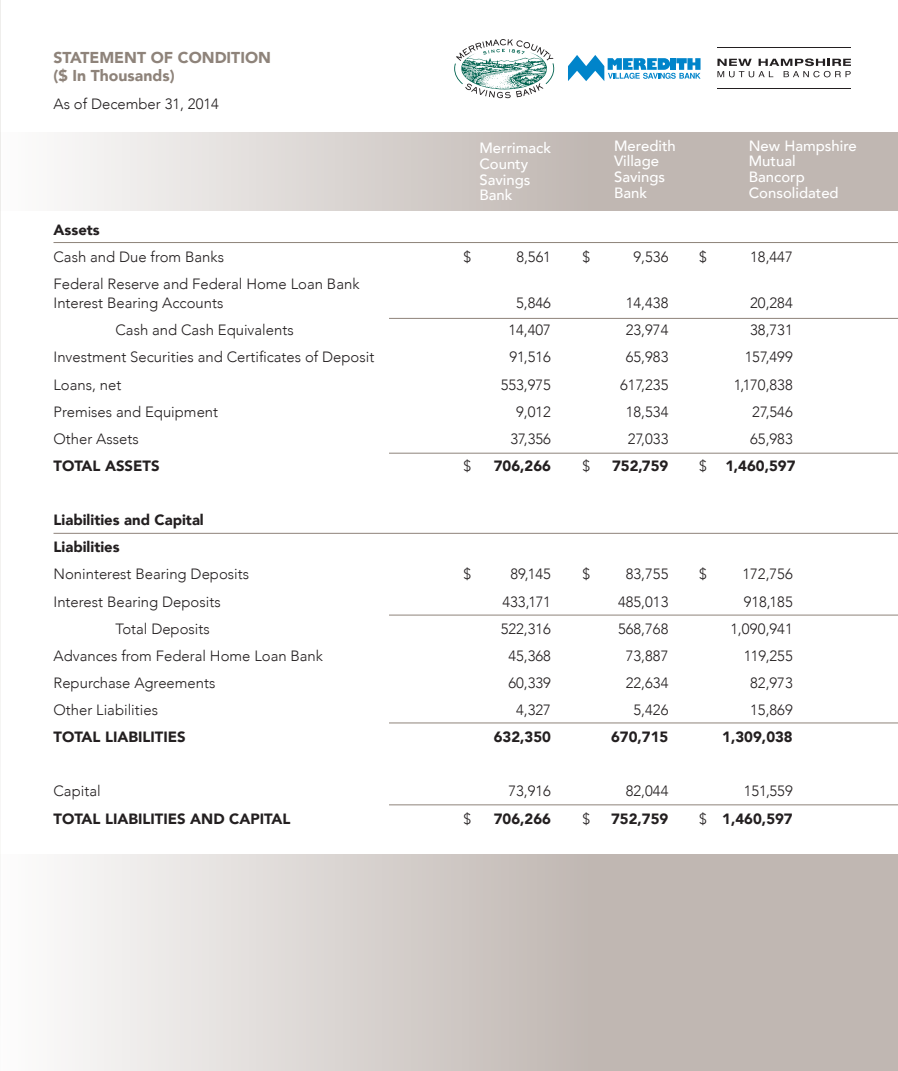
<style>
.page{position:relative;width:898px;height:1071px;background:#fff}
.page>*{position:absolute;margin:0;border:0;box-sizing:border-box;transform-origin:0 0}
.t1{font:900 15.75px/17.5px "Avenir";color:#8e837a}
.t2{font:300 14.88px/19.2px "Avenir";color:#231f20}
.t3{font:900 14.88px "Avenir";color:#231f20}
.t4{font:500 14.88px/15.8px "Avenir";color:#fff}
.s1{font-weight:300}
</style>
<div class="page">
<hr style="left:0;top:0;width:1px;height:1071px;background:#efeeec">
<svg style="left:68px;top:132px;width:829px;height:78px;background:#d1cac6"></svg>
<hr style="left:389px;top:804px;width:508px;height:1px;background:#8e837a">
<hr style="left:389px;top:723px;width:508px;height:1px;background:#8e837a">
<hr style="left:389px;top:615px;width:508px;height:1px;background:#8e837a">
<svg style="left:454px;top:39px;width:100px;height:59px"></svg>
<svg style="left:568px;top:55px;width:132px;height:26px"></svg>
<svg style="left:717px;top:59px;width:133px;height:18px"></svg>
<hr style="left:717px;top:88px;width:133px;height:1px;background:#231f20">
<hr style="left:717px;top:47px;width:133px;height:1px;background:#231f20">
<svg style="left:0;top:854px;width:897px;height:217px;background:#d4ceca"></svg>
<hr style="left:389px;top:453px;width:508px;height:1px;background:#8e837a">
<hr style="left:389px;top:318px;width:508px;height:1px;background:#8e837a">
<hr style="left:53px;top:533px;width:844px;height:1px;background:#8e837a">
<hr style="left:53px;top:242px;width:844px;height:1px;background:#8e837a">
<p class="t1" style="left:53px;top:48px;width:219px">STATEMENT OF CONDITION ($ In Thousands)</p>
<p class="t2" style="left:53px;top:95px;width:167px">As of December 31, 2014</p>
<p class="t4" style="left:479px;top:139px;width:73px">Merrimack<br>County<br>Savings<br>Bank</p>
<p class="t4" style="left:613px;top:137px;width:63px">Meredith<br>Village<br>Savings<br>Bank</p>
<p class="t4" style="left:748px;top:137px;width:109px">New Hampshire<br>Mutual<br>Bancorp<br>Consolidated</p>
<p class="t3" style="left:53px;top:217px;width:48px">Assets</p>
<p class="t2" style="left:53px;top:247px;width:172px">Cash and Due from Banks</p>
<p class="t2" style="left:463px;top:247px;width:9px">$</p>
<p class="t2" style="left:516px;top:247px;width:36px">8,561</p>
<p class="t2" style="left:582px;top:247px;width:9px">$</p>
<p class="t2" style="left:633px;top:247px;width:36px">9,536</p>
<p class="t2" style="left:698px;top:247px;width:9px">$</p>
<p class="t2" style="left:749px;top:247px;width:44px">18,447</p>
<p class="t2" style="left:53px;top:274px;width:307px">Federal Reserve and Federal Home Loan Bank<br>Interest Bearing Accounts</p>
<p class="t2" style="left:516px;top:294px;width:36px">5,846</p>
<p class="t2" style="left:625px;top:294px;width:44px">14,438</p>
<p class="t2" style="left:749px;top:294px;width:44px">20,284</p>
<p class="t2" style="left:115px;top:321px;width:180px">Cash and Cash Equivalents</p>
<p class="t2" style="left:508px;top:321px;width:44px">14,407</p>
<p class="t2" style="left:625px;top:321px;width:44px">23,974</p>
<p class="t2" style="left:749px;top:321px;width:44px">38,731</p>
<p class="t2" style="left:53px;top:348px;width:322px">Investment Securities and Certificates of Deposit</p>
<p class="t2" style="left:509px;top:348px;width:43px">91,516</p>
<p class="t2" style="left:625px;top:348px;width:44px">65,983</p>
<p class="t2" style="left:744px;top:348px;width:49px">157,499</p>
<p class="t2" style="left:53px;top:375px;width:69px">Loans, net</p>
<p class="t2" style="left:500px;top:375px;width:52px">553,975</p>
<p class="t2" style="left:620px;top:375px;width:50px">617,235</p>
<p class="t2" style="left:733px;top:375px;width:61px">1,170,838</p>
<p class="t2" style="left:53px;top:402px;width:166px">Premises and Equipment</p>
<p class="t2" style="left:516px;top:402px;width:36px">9,012</p>
<p class="t2" style="left:625px;top:402px;width:44px">18,534</p>
<p class="t2" style="left:751px;top:402px;width:42px">27,546</p>
<p class="t2" style="left:53px;top:429px;width:87px">Other Assets</p>
<p class="t2" style="left:510px;top:429px;width:42px">37,356</p>
<p class="t2" style="left:627px;top:429px;width:42px">27,033</p>
<p class="t2" style="left:749px;top:429px;width:44px">65,983</p>
<p class="t3" style="left:53px;top:453px;width:108px">TOTAL ASSETS</p>
<p class="t2" style="left:463px;top:456px;width:9px">$</p>
<p class="t3" style="left:493px;top:453px;width:59px">706,266</p>
<p class="t2" style="left:582px;top:456px;width:9px">$</p>
<p class="t3" style="left:612px;top:453px;width:58px">752,759</p>
<p class="t3" style="left:698px;top:453px;width:98px"><span class="s1">$</span> 1,460,597</p>
<p class="t3" style="left:53px;top:507px;width:152px">Liabilities and Capital</p>
<p class="t3" style="left:53px;top:534px;width:68px">Liabilities</p>
<p class="t2" style="left:53px;top:565px;width:197px">Noninterest Bearing Deposits</p>
<p class="t2" style="left:463px;top:565px;width:9px">$</p>
<p class="t2" style="left:510px;top:565px;width:42px">89,145</p>
<p class="t2" style="left:582px;top:565px;width:9px">$</p>
<p class="t2" style="left:625px;top:565px;width:44px">83,755</p>
<p class="t2" style="left:698px;top:565px;width:9px">$</p>
<p class="t2" style="left:742px;top:565px;width:52px">172,756</p>
<p class="t2" style="left:53px;top:592px;width:169px">Interest Bearing Deposits</p>
<p class="t2" style="left:502px;top:592px;width:50px">433,171</p>
<p class="t2" style="left:617px;top:592px;width:52px">485,013</p>
<p class="t2" style="left:743px;top:592px;width:51px">918,185</p>
<p class="t2" style="left:115px;top:619px;width:96px">Total Deposits</p>
<p class="t2" style="left:500px;top:619px;width:52px">522,316</p>
<p class="t2" style="left:617px;top:619px;width:52px">568,768</p>
<p class="t2" style="left:730px;top:619px;width:64px">1,090,941</p>
<p class="t2" style="left:53px;top:646px;width:271px">Advances from Federal Home Loan Bank</p>
<p class="t2" style="left:508px;top:646px;width:44px">45,368</p>
<p class="t2" style="left:625px;top:646px;width:44px">73,887</p>
<p class="t2" style="left:743px;top:646px;width:50px">119,255</p>
<p class="t2" style="left:53px;top:673px;width:163px">Repurchase Agreements</p>
<p class="t2" style="left:508px;top:673px;width:44px">60,339</p>
<p class="t2" style="left:625px;top:673px;width:44px">22,634</p>
<p class="t2" style="left:749px;top:673px;width:44px">82,973</p>
<p class="t2" style="left:53px;top:700px;width:106px">Other Liabilities</p>
<p class="t2" style="left:516px;top:700px;width:36px">4,327</p>
<p class="t2" style="left:633px;top:700px;width:36px">5,426</p>
<p class="t2" style="left:749px;top:700px;width:44px">15,869</p>
<p class="t3" style="left:53px;top:724px;width:134px">TOTAL LIABILITIES</p>
<p class="t3" style="left:493px;top:724px;width:59px">632,350</p>
<p class="t3" style="left:610px;top:724px;width:59px">670,715</p>
<p class="t3" style="left:722px;top:724px;width:72px">1,309,038</p>
<p class="t2" style="left:53px;top:782px;width:49px">Capital</p>
<p class="t2" style="left:508px;top:782px;width:44px">73,916</p>
<p class="t2" style="left:625px;top:782px;width:44px">82,044</p>
<p class="t2" style="left:743px;top:782px;width:51px">151,559</p>
<p class="t3" style="left:53px;top:806px;width:238px">TOTAL LIABILITIES AND CAPITAL</p>
<p class="t2" style="left:463px;top:809px;width:9px">$</p>
<p class="t3" style="left:493px;top:806px;width:59px">706,266</p>
<p class="t2" style="left:582px;top:809px;width:9px">$</p>
<p class="t3" style="left:610px;top:806px;width:59px">752,759</p>
<p class="t3" style="left:698px;top:806px;width:95px"><span class="s1">$</span> 1,460,597</p>
</div>
